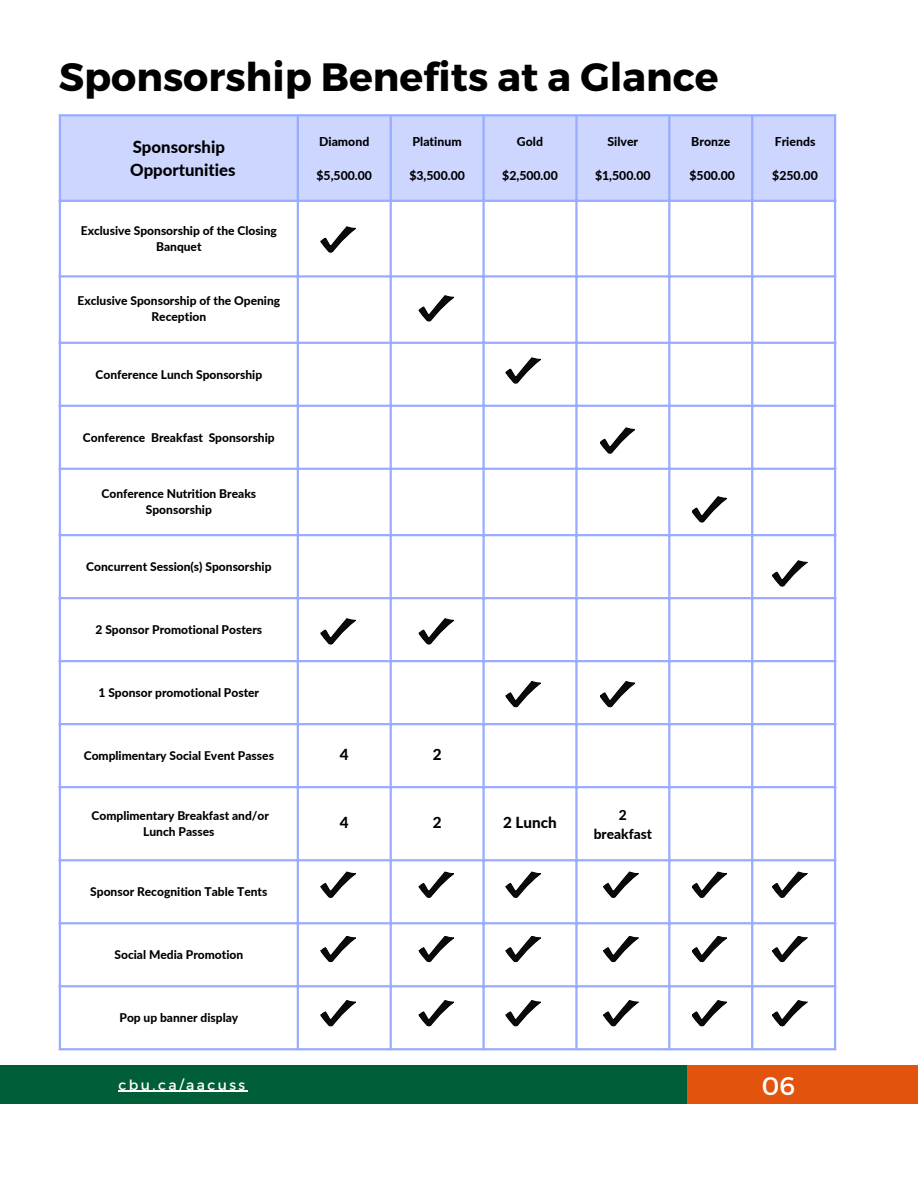
<style>
.page{position:relative;width:918px;height:1188px;background:#fff}
.page>*{position:absolute;margin:0;border:0;box-sizing:border-box;transform-origin:0 0}
.t1{font:700 39.45px "Montserrat";color:#000}
.t2{font:25.35px "Montserrat";color:#fff}
.t3{font:800 16.8px/23px "Lato";color:#000}
.t4{font:800 15.3px "Lato";color:#000}
.t5{font:14.1px "Montserrat";letter-spacing:.17em;color:#fff}
.t6{font:800 13.8px/19px "Lato";color:#000;text-align:center}
.t7{font:800 12.3px "Lato";color:#000}
.t8{font:800 12px/16px "Lato";color:#000;text-align:center}
</style>
<div class="page">
<div style="left:687px;top:1065px;width:231px;height:39px;background:#e2530e"></div>
<div style="left:0;top:1065px;width:687px;height:39px;background:#005e38"></div>
<div style="left:61px;top:116px;width:773px;height:84px;background:#cdd6ff"></div>
<hr style="left:59px;top:116px;width:2px;height:932px;background:#99acff">
<hr style="left:297px;top:116px;width:2px;height:932px;background:#99acff">
<hr style="left:390px;top:116px;width:2px;height:932px;background:#99acff">
<hr style="left:482px;top:116px;width:3px;height:932px;background:#99acff">
<hr style="left:575px;top:116px;width:3px;height:932px;background:#99acff">
<hr style="left:668px;top:116px;width:2px;height:932px;background:#99acff">
<hr style="left:751px;top:116px;width:2px;height:932px;background:#99acff">
<hr style="left:834px;top:116px;width:2px;height:932px;background:#99acff">
<hr style="left:59px;top:114px;width:777px;height:2px;background:#99acff">
<hr style="left:59px;top:200px;width:777px;height:2px;background:#99acff">
<hr style="left:59px;top:275px;width:777px;height:3px;background:#99acff">
<hr style="left:59px;top:342px;width:777px;height:2px;background:#99acff">
<hr style="left:59px;top:405px;width:777px;height:2px;background:#99acff">
<hr style="left:59px;top:468px;width:777px;height:2px;background:#99acff">
<hr style="left:59px;top:534px;width:777px;height:2px;background:#99acff">
<hr style="left:59px;top:597px;width:777px;height:2px;background:#99acff">
<hr style="left:59px;top:660px;width:777px;height:2px;background:#99acff">
<hr style="left:59px;top:723px;width:777px;height:2px;background:#99acff">
<hr style="left:59px;top:786px;width:777px;height:2px;background:#99acff">
<hr style="left:59px;top:859px;width:777px;height:2px;background:#99acff">
<hr style="left:59px;top:922px;width:777px;height:2px;background:#99acff">
<hr style="left:59px;top:985px;width:777px;height:2px;background:#99acff">
<hr style="left:59px;top:1048px;width:777px;height:2px;background:#99acff">
<svg style="left:321px;top:227px;width:35px;height:26px"></svg>
<svg style="left:419px;top:296px;width:35px;height:25px"></svg>
<svg style="left:600px;top:428px;width:35px;height:26px"></svg>
<svg style="left:506px;top:358px;width:35px;height:26px"></svg>
<svg style="left:692px;top:497px;width:35px;height:25px"></svg>
<svg style="left:772px;top:561px;width:35px;height:26px"></svg>
<svg style="left:321px;top:619px;width:35px;height:25px"></svg>
<svg style="left:419px;top:619px;width:35px;height:25px"></svg>
<svg style="left:506px;top:681px;width:35px;height:26px"></svg>
<svg style="left:600px;top:681px;width:35px;height:26px"></svg>
<svg style="left:321px;top:872px;width:35px;height:26px"></svg>
<svg style="left:419px;top:872px;width:35px;height:26px"></svg>
<svg style="left:506px;top:872px;width:35px;height:26px"></svg>
<svg style="left:604px;top:872px;width:34px;height:26px"></svg>
<svg style="left:692px;top:872px;width:35px;height:26px"></svg>
<svg style="left:772px;top:872px;width:35px;height:26px"></svg>
<svg style="left:321px;top:936px;width:35px;height:26px"></svg>
<svg style="left:419px;top:936px;width:35px;height:26px"></svg>
<svg style="left:506px;top:936px;width:35px;height:26px"></svg>
<svg style="left:604px;top:936px;width:34px;height:26px"></svg>
<svg style="left:692px;top:936px;width:35px;height:26px"></svg>
<svg style="left:772px;top:936px;width:35px;height:26px"></svg>
<svg style="left:321px;top:1000px;width:35px;height:26px"></svg>
<svg style="left:419px;top:1000px;width:35px;height:26px"></svg>
<svg style="left:506px;top:1000px;width:35px;height:26px"></svg>
<svg style="left:604px;top:1000px;width:34px;height:26px"></svg>
<svg style="left:692px;top:1000px;width:35px;height:26px"></svg>
<svg style="left:772px;top:1000px;width:35px;height:26px"></svg>
<hr style="left:119px;top:1091px;width:129px;height:1px;background:#fff">
<h1 class="t1" style="left:59px;top:51px;width:661px">Sponsorship Benefits at a Glance</h1>
<h3 class="t3" style="left:130px;top:135px;width:107px">Sponsorship<br>Opportunities</h3>
<p class="t7" style="left:319px;top:134px;width:52px">Diamond</p>
<p class="t7" style="left:316px;top:168px;width:57px">$5,500.00</p>
<p class="t8" style="left:81px;top:222px;width:198px">Exclusive Sponsorship of the Closing<br>Banquet</p>
<p class="t8" style="left:77px;top:292px;width:204px">Exclusive Sponsorship of the Opening<br>Reception</p>
<p class="t8" style="left:96px;top:366px;width:168px">Conference Lunch Sponsorship</p>
<p class="t8" style="left:83px;top:429px;width:193px">Conference Breakfast Sponsorship</p>
<p class="t8" style="left:102px;top:485px;width:156px">Conference Nutrition Breaks<br>Sponsorship</p>
<p class="t8" style="left:86px;top:558px;width:187px">Concurrent Session(s) Sponsorship</p>
<p class="t8" style="left:96px;top:621px;width:168px">2 Sponsor Promotional Posters</p>
<p class="t8" style="left:99px;top:684px;width:162px">1 Sponsor promotional Poster</p>
<p class="t7" style="left:413px;top:134px;width:51px">Platinum</p>
<p class="t7" style="left:409px;top:168px;width:57px">$3,500.00</p>
<p class="t8" style="left:84px;top:747px;width:192px">Complimentary Social Event Passes</p>
<p class="t4" style="left:340px;top:745px;width:10px">4</p>
<p class="t4" style="left:433px;top:745px;width:10px">2</p>
<p class="t7" style="left:517px;top:134px;width:28px">Gold</p>
<p class="t7" style="left:502px;top:168px;width:57px">$2,500.00</p>
<p class="t7" style="left:608px;top:134px;width:32px">Silver</p>
<p class="t7" style="left:595px;top:168px;width:57px">$1,500.00</p>
<p class="t8" style="left:92px;top:807px;width:179px">Complimentary Breakfast and/or<br>Lunch Passes</p>
<p class="t4" style="left:340px;top:813px;width:10px">4</p>
<p class="t4" style="left:433px;top:813px;width:10px">2</p>
<p class="t4" style="left:503px;top:813px;width:55px">2 Lunch</p>
<p class="t6" style="left:594px;top:805px;width:60px">2 breakfast</p>
<p class="t8" style="left:90px;top:883px;width:179px">Sponsor Recognition Table Tents</p>
<p class="t8" style="left:115px;top:946px;width:130px">Social Media Promotion</p>
<p class="t8" style="left:119px;top:1009px;width:120px">Pop up banner display</p>
<p class="t5" style="left:119px;top:1076px;width:128px">cbu.ca/aacuss</p>
<p class="t7" style="left:691px;top:134px;width:40px">Bronze</p>
<p class="t7" style="left:689px;top:168px;width:47px">$500.00</p>
<p class="t7" style="left:775px;top:134px;width:42px">Friends</p>
<p class="t7" style="left:772px;top:168px;width:47px">$250.00</p>
<h2 class="t2" style="left:762px;top:1069px;width:35px">06</h2>
</div>
